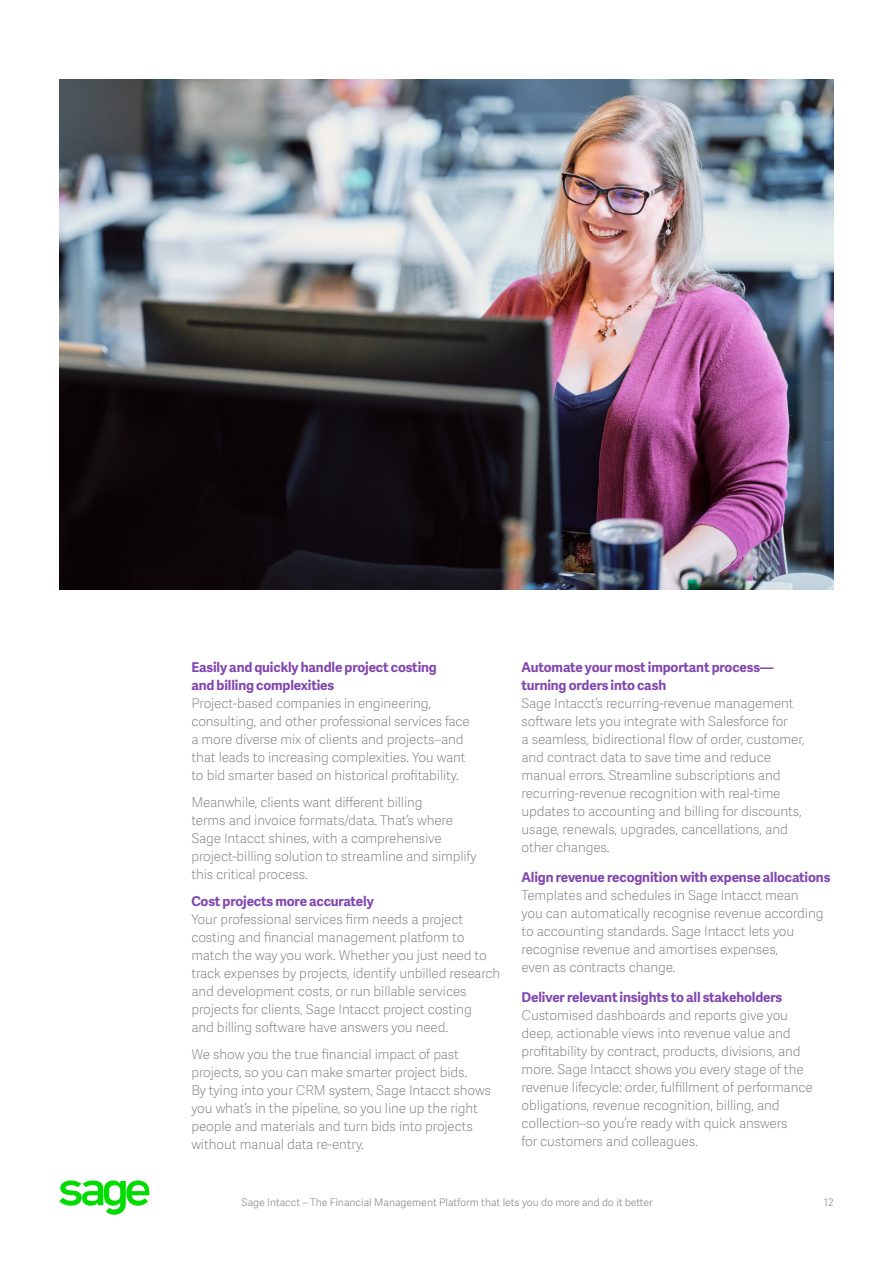
<style>
.page{position:relative;width:893px;height:1263px;background:#fff}
.page>*{position:absolute;margin:0;border:0;box-sizing:border-box;transform-origin:0 0}
.Body_Copy{font:13.5px/18px "Adelle Sans SAGE Th";letter-spacing:-.01em;color:#75787b}
.Body_Bold_SubHead_2{font:700 13.5px/18px "Adelle Sans SAGE";letter-spacing:-.01em;color:#8246af}
.t1{font:10.5px "Adelle Sans SAGE Lt";letter-spacing:-.005em;color:#888b8d}
</style>
<div class="page">
<svg style="left:59px;top:1181px;width:91px;height:34px"></svg>
<img style="left:59px;top:80px;width:774px;height:510px">
<p class="Body_Bold_SubHead_2" style="left:191px;top:658px;width:247px">Easily and quickly handle project costing and billing complexities</p>
<p class="Body_Copy" style="left:191px;top:694px;width:280px">Project-based companies in engineering, consulting, and other professional services face a more diverse mix of clients and projects–and that leads to increasing complexities. You want to bid smarter based on historical profitability.</p>
<p class="Body_Copy" style="left:191px;top:793px;width:287px">Meanwhile, clients want different billing<br>terms and invoice formats/data. That’s where Sage Intacct shines, with a comprehensive project-billing solution to streamline and simplify this critical process.</p>
<p class="Body_Bold_SubHead_2" style="left:191px;top:892px;width:184px">Cost projects more accurately</p>
<p class="Body_Copy" style="left:191px;top:910px;width:310px">Your professional services firm needs a project costing and financial management platform to match the way you work. Whether you just need to track expenses by projects, identify unbilled research and development costs, or run billable services projects for clients, Sage Intacct project costing<br>and billing software have answers you need.</p>
<p class="Body_Copy" style="left:191px;top:1045px;width:301px">We show you the true financial impact of past projects, so you can make smarter project bids.<br>By tying into your CRM system, Sage Intacct shows you what’s in the pipeline, so you line up the right people and materials and turn bids into projects without manual data re-entry.</p>
<p class="Body_Bold_SubHead_2" style="left:521px;top:658px;width:253px">Automate your most important process— turning orders into cash</p>
<p class="Body_Copy" style="left:521px;top:694px;width:284px">Sage Intacct’s recurring-revenue management software lets you integrate with Salesforce for<br>a seamless, bidirectional flow of order, customer, and contract data to save time and reduce manual errors. Streamline subscriptions and recurring-revenue recognition with real-time updates to accounting and billing for discounts, usage, renewals, upgrades, cancellations, and other changes.</p>
<p class="Body_Bold_SubHead_2" style="left:521px;top:867px;width:310px">Align revenue recognition with expense allocations</p>
<p class="Body_Copy" style="left:521px;top:886px;width:303px">Templates and schedules in Sage Intacct mean<br>you can automatically recognise revenue according to accounting standards. Sage Intacct lets you recognise revenue and amortises expenses,<br>even as contracts change.</p>
<p class="Body_Bold_SubHead_2" style="left:521px;top:987px;width:262px">Deliver relevant insights to all stakeholders</p>
<p class="Body_Copy" style="left:521px;top:1006px;width:293px">Customised dashboards and reports give you deep, actionable views into revenue value and profitability by contract, products, divisions, and more. Sage Intacct shows you every stage of the revenue lifecycle: order, fulfillment of performance obligations, revenue recognition, billing, and collection–so you’re ready with quick answers<br>for customers and colleagues.</p>
<p class="t1" style="left:241px;top:1195px;width:413px">Sage Intacct – The Financial Management Platform that lets you do more and do it better</p>
<p class="t1" style="left:823px;top:1195px;width:11px">12</p>
</div>
